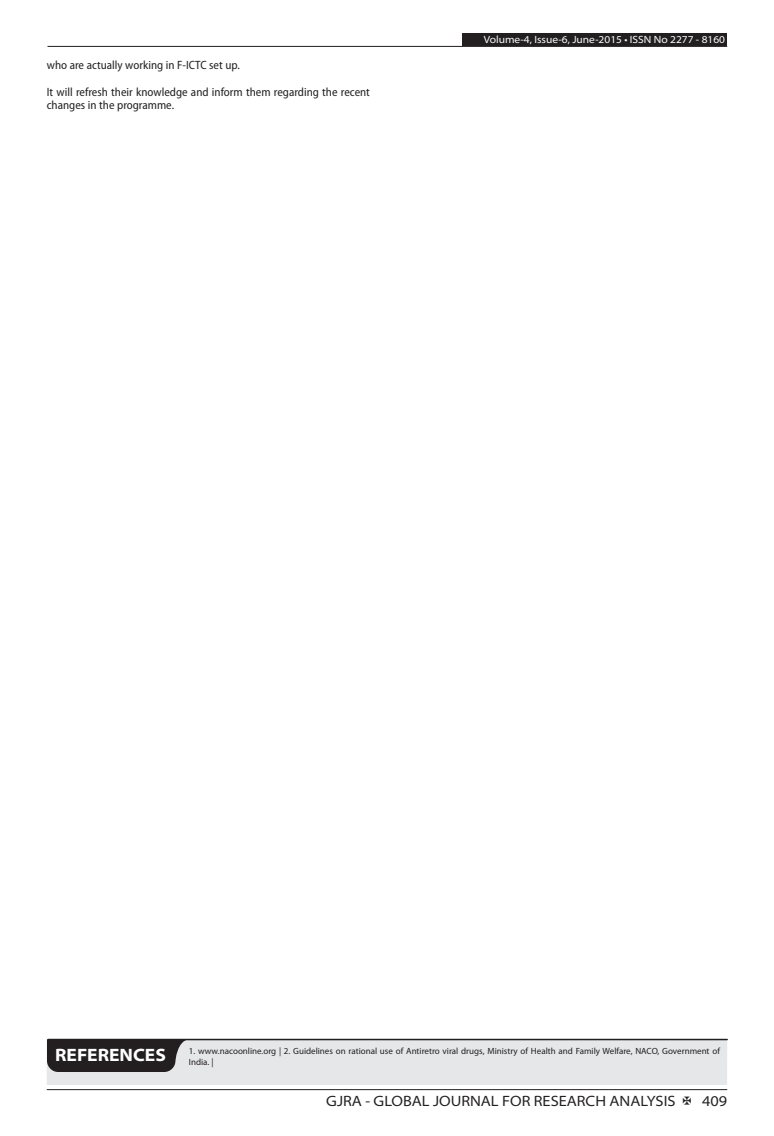
<style>
.page{position:relative;width:774px;height:1136px;background:#fff}
.page>*{position:absolute;margin:0;border:0;box-sizing:border-box;transform-origin:0 0}
.GRA_Bold{font:700 semi-expanded 18px "Myriad Pro";color:#fff}
.t1{font:semi-expanded 15px "Myriad Pro";color:#231f20}
.GRA_Body_Text{font:semi-condensed 12px/13.5px "Myriad Pro";color:#231f20}
.t2{font:semi-expanded 10.5px "Myriad Pro";color:#fff}
.t3{font:9px/10.5px "Myriad Pro";color:#231f20}
</style>
<div class="page">
<hr style="left:47px;top:1089px;width:680px;height:1px;background:#231f20">
<div style="left:462px;top:33px;width:265px;height:13px;background:#231f20"></div>
<hr style="left:47px;top:46px;width:680px;height:1px;background:#231f20">
<div style="left:47px;top:1039px;width:680px;height:45px;background:#e6e7e9"></div>
<hr style="left:48px;top:1038px;width:679px;height:2px;background:#231f20">
<svg style="left:47px;top:1039px;width:142px;height:32px;background:#333031"></svg>
<p class="GRA_Body_Text" style="left:47px;top:58px;width:194px">who are actually working in F-ICTC set up.</p>
<p class="GRA_Body_Text" style="left:47px;top:85px;width:325px">It will refresh their knowledge and inform them regarding the recent changes in the programme.</p>
<p class="t2" style="left:484px;top:34px;width:243px">Volume-4, Issue-6, June-2015 • ISSN No 2277 - 8160</p>
<p class="GRA_Bold" style="left:55px;top:1044px;width:112px">REFERENCES</p>
<p class="t3" style="left:189px;top:1045px;width:533px">1. www.nacoonline.org | 2. Guidelines on rational use of Antiretro viral drugs, Ministry of Health and Family Welfare, NACO, Government of<br>India. |</p>
<p class="t1" style="left:326px;top:1092px;width:351px">GJRA - GLOBAL JOURNAL FOR RESEARCH ANALYSIS</p>
<p class="t1" style="left:702px;top:1092px;width:27px">409</p>
</div>
